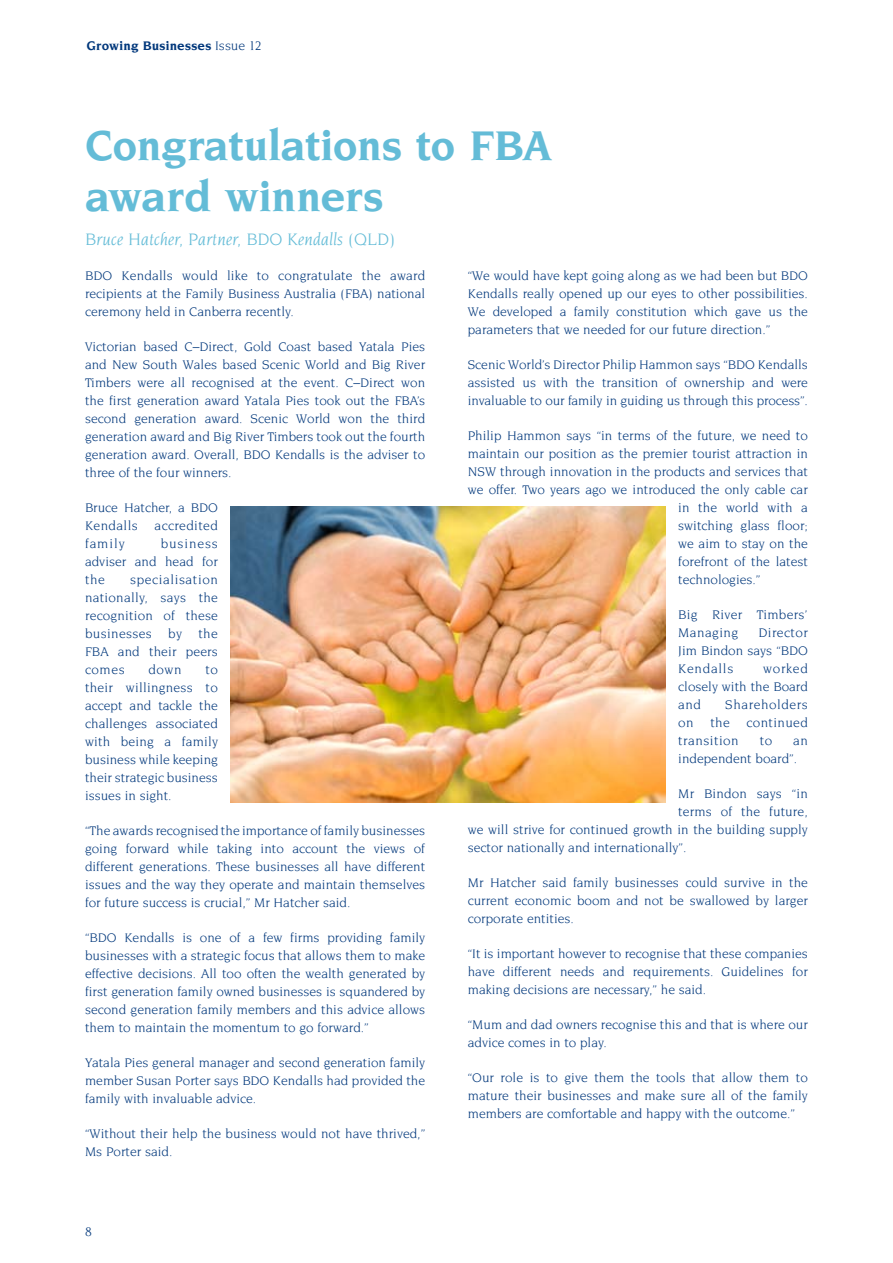
<style>
.page{position:relative;width:893px;height:1263px;background:#fff}
.page>*{position:absolute;margin:0;border:0;box-sizing:border-box;transform-origin:0 0}
.t1{font:700 45px/51px "Novarese Std";letter-spacing:-.005em;color:#64bcd7}
.t2{font:italic 18px "Novarese Std";color:#64bcd7}
.t3{font:13.5px/18px "Novarese Std";color:#00377b;text-align:justify}
.t4{font:700 13.5px "Novarese Std";letter-spacing:.015em;color:#00377b}
.t5{font:13.5px/18px "Novarese Std";letter-spacing:.02em;color:#00377b}
.s1{font-weight:400}
</style>
<div class="page">
<img style="left:231px;top:507px;width:434px;height:296px">
<p class="t4" style="left:87px;top:38px;width:177px">Growing Businesses <span class="s1">Issue 12</span></p>
<h1 class="t1" style="left:85px;top:120px;width:467px">Congratulations to FBA award winners</h1>
<h2 class="t2" style="left:85px;top:229px;width:312px">Bruce Hatcher, Partner, BDO Kendalls (QLD)</h2>
<p class="t3" style="left:85px;top:266px;width:342px">BDO Kendalls would like to congratulate the award recipients at the Family Business Australia (FBA) national ceremony held in Canberra recently.</p>
<p class="t3" style="left:85px;top:337px;width:342px">Victorian based C–Direct, Gold Coast based Yatala Pies and New South Wales based Scenic World and Big River Timbers were all recognised at the event. C–Direct won the first generation award Yatala Pies took out the FBA’s second generation award. Scenic World won the third generation award and Big River Timbers took out the fourth generation award. Overall, BDO Kendalls is the adviser to three of the four winners.</p>
<p class="t3" style="left:85px;top:498px;width:134px">Bruce Hatcher, a BDO Kendalls accredited family</p>
<p class="t3" style="left:85px;top:534px;width:134px;text-indent:76px">business adviser and head for the</p>
<p class="t3" style="left:85px;top:570px;width:134px;text-indent:45px">specialisation nationally, says the recognition of these businesses by the FBA and their peers comes</p>
<p class="t3" style="left:148px;top:660px;width:35px">down</p>
<p class="t3" style="left:85px;top:660px;width:134px;text-indent:120px">to their willingness to accept and tackle the challenges associated with being a family business while keeping their strategic business issues in sight.</p>
<p class="t3" style="left:85px;top:821px;width:342px">“The awards recognised the importance of family businesses going forward while taking into account the views of different generations. These businesses all have different issues and the way they operate and maintain themselves for future success is crucial,” Mr Hatcher said.</p>
<p class="t3" style="left:85px;top:928px;width:342px">“BDO Kendalls is one of a few firms providing family businesses with a strategic focus that allows them to make effective decisions. All too often the wealth generated by first generation family owned businesses is squandered by second generation family members and this advice allows them to maintain the momentum to go forward.”</p>
<p class="t3" style="left:85px;top:1053px;width:342px">Yatala Pies general manager and second generation family member Susan Porter says BDO Kendalls had provided the family with invaluable advice.</p>
<p class="t3" style="left:85px;top:1124px;width:342px">“Without their help the business would not have thrived,”<br>Ms Porter said.</p>
<p class="t3" style="left:85px;top:1223px;width:8px">8</p>
<p class="t3" style="left:468px;top:266px;width:342px">“We would have kept going along as we had been but BDO Kendalls really opened up our eyes to other possibilities.<br>We developed a family constitution which gave us the parameters that we needed for our future direction.”</p>
<p class="t3" style="left:468px;top:355px;width:342px">Scenic World’s Director Philip Hammon says “BDO Kendalls assisted us with the transition of ownership and were invaluable to our family in guiding us through this process”.</p>
<p class="t3" style="left:468px;top:426px;width:342px">Philip Hammon says “in terms of the future, we need to</p>
<p class="t3" style="left:468px;top:444px;width:342px">maintain our position as the premier tourist attraction in</p>
<p class="t3" style="left:468px;top:462px;width:342px">NSW through innovation in the products and services that</p>
<p class="t3" style="left:468px;top:480px;width:342px">we offer. Two years ago we introduced the only cable car</p>
<p class="t3" style="left:678px;top:498px;width:131px">in the world with a</p>
<p class="t3" style="left:678px;top:516px;width:131px">switching glass floor;</p>
<p class="t3" style="left:678px;top:534px;width:131px">we aim to stay on the</p>
<p class="t3" style="left:678px;top:552px;width:131px">forefront of the latest</p>
<p class="t3" style="left:678px;top:570px;width:84px">technologies.”</p>
<p class="t5" style="left:678px;top:605px;width:131px">Big River Timbers’<br>Managing</p>
<p class="t3" style="left:678px;top:623px;width:131px;text-indent:80px">Director Jim Bindon says “BDO Kendalls</p>
<p class="t3" style="left:678px;top:659px;width:131px;text-indent:85px">worked closely with the Board and</p>
<p class="t3" style="left:678px;top:695px;width:131px;text-indent:47px">Shareholders on the continued transition</p>
<p class="t3" style="left:760px;top:731px;width:14px">to</p>
<p class="t3" style="left:678px;top:731px;width:131px;text-indent:115px">an independent board”.</p>
<p class="t3" style="left:678px;top:784px;width:131px">Mr Bindon says “in</p>
<p class="t3" style="left:678px;top:802px;width:131px">terms of the future,</p>
<p class="t3" style="left:468px;top:820px;width:342px">we will strive for continued growth in the building supply</p>
<p class="t3" style="left:468px;top:838px;width:220px">sector nationally and internationally”.</p>
<p class="t3" style="left:468px;top:873px;width:342px">Mr Hatcher said family businesses could survive in the current economic boom and not be swallowed by larger corporate entities.</p>
<p class="t3" style="left:468px;top:944px;width:342px">“It is important however to recognise that these companies have different needs and requirements. Guidelines for making decisions are necessary,” he said.</p>
<p class="t3" style="left:468px;top:1015px;width:342px">“Mum and dad owners recognise this and that is where our advice comes in to play.</p>
<p class="t3" style="left:468px;top:1068px;width:342px">“Our role is to give them the tools that allow them to mature their businesses and make sure all of the family members are comfortable and happy with the outcome.”</p>
</div>
